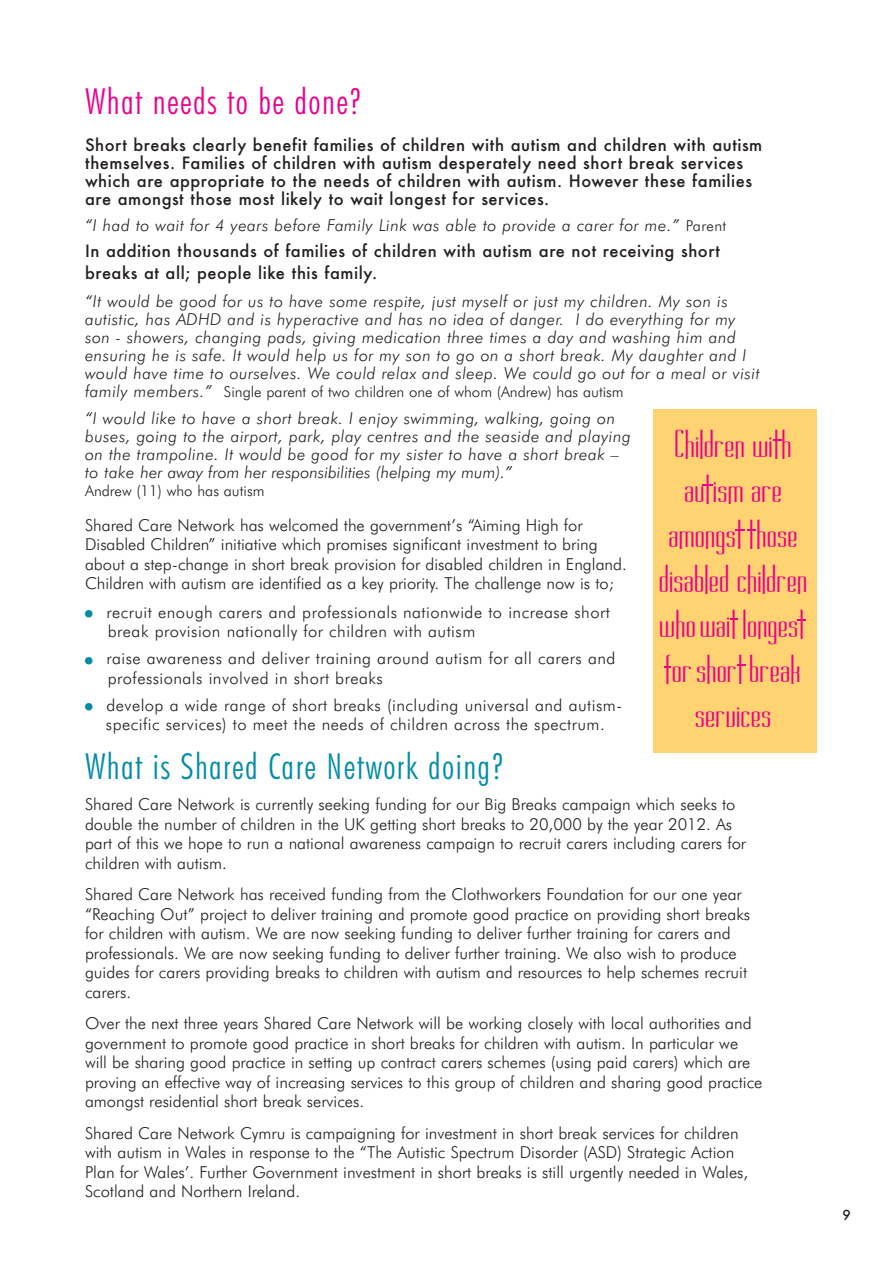
<style>
.page{position:relative;width:893px;height:1263px;background:#fff}
.page>*{position:absolute;margin:0;border:0;box-sizing:border-box;transform-origin:0 0}
.t1{font:39px/45px "Long Cool Mother";letter-spacing:.025em;color:#ec008c;text-align:center}
.t2{font:300 condensed 36px "Futura BT";letter-spacing:.04em;color:#008ca8}
.t3{font:300 condensed 36px "Futura BT";letter-spacing:.04em;color:#ec008c}
.t4{font:300 16.5px/19.5px "Futura BT";color:#231f20}
.t5{font:italic 300 16.5px/18px "Futura BT";letter-spacing:.03em;color:#231f20}
.t6{font:500 16.5px/18px "Futura";letter-spacing:.03em;color:#231f20}
.t7{font:300 16.5px/19.5px "Futura BT";letter-spacing:.03em;color:#231f20}
.t8{font:300 15px "Futura BT";color:#231f20}
.t9{font:500 13.5px "Futura";color:#231f20}
.s1{font-style:normal;font-size:15px}
.s2{font-style:italic;font-size:16.5px}
</style>
<div class="page">
<div style="left:653px;top:409px;width:164px;height:343px;background:#ffd371"></div>
<svg style="left:773px;top:439px;width:8px;height:2px"></svg>
<svg style="left:735px;top:529px;width:20px;height:1px"></svg>
<svg style="left:797px;top:619px;width:9px;height:2px"></svg>
<svg style="left:664px;top:666px;width:7px;height:2px"></svg>
<h2 class="t3" style="left:85px;top:88px;width:277px">What needs to be done?</h2>
<p class="t6" style="left:85px;top:137px;width:679px">Short breaks clearly benefit families of children with autism and children with autism themselves. Families of children with autism desperately need short break services which are appropriate to the needs of children with autism. However these families are amongst those most likely to wait longest for services.</p>
<p class="t5" style="left:85px;top:218px;width:643px">“I had to wait for 4 years before Family Link was able to provide a carer for me.” <span class="s1">Parent</span></p>
<p class="t6" style="left:85px;top:242px;width:637px;line-height:21.5px">In addition thousands of families of children with autism are not receiving short breaks at all; people like this family.</p>
<p class="t5" style="left:85px;top:294px;width:676px">“It would be good for us to have some respite, just myself or just my children. My son is autistic, has ADHD and is hyperactive and has no idea of danger. I do everything for my son - showers, changing pads, giving medication three times a day and washing him and ensuring he is safe. It would help us for my son to go on a short break. My daughter and I would have time to ourselves. We could relax and sleep. We could go out for a meal or visit</p>
<p class="t8" style="left:85px;top:386px;width:540px"><span class="s2">family members.”</span> Single parent of two children one of whom (Andrew) has autism</p>
<p class="t5" style="left:85px;top:411px;width:547px">“I would like to have a short break. I enjoy swimming, walking, going on buses, going to the airport, park, play centres and the seaside and playing on the trampoline. It would be good for my sister to have a short break – to take her away from her responsibilities (helping my mum).”</p>
<p class="t8" style="left:85px;top:485px;width:181px">Andrew (11) who has autism</p>
<p class="t4" style="left:85px;top:517px;width:543px">Shared Care Network has welcomed the government’s “Aiming High for Disabled Children” initiative which promises significant investment to bring about a step-change in short break provision for disabled children in England.<br>Children with autism are identified as a key priority. The challenge now is to;</p>
<p class="t7" style="left:106px;top:604px;width:505px">recruit enough carers and professionals nationwide to increase short break provision nationally for children with autism</p>
<p class="t7" style="left:106px;top:650px;width:510px">raise awareness and deliver training around autism for all carers and professionals involved in short breaks</p>
<p class="t7" style="left:106px;top:697px;width:518px">develop a wide range of short breaks (including universal and autism&shy;specific services) to meet the needs of children across the spectrum.</p>
<h2 class="t2" style="left:85px;top:753px;width:420px">What is Shared Care Network doing?</h2>
<p class="t4" style="left:85px;top:796px;width:663px">Shared Care Network is currently seeking funding for our Big Breaks campaign which seeks to double the number of children in the UK getting short breaks to 20,000 by the year 2012. As part of this we hope to run a national awareness campaign to recruit carers including carers for children with autism.</p>
<p class="t4" style="left:85px;top:886px;width:667px">Shared Care Network has received funding from the Clothworkers Foundation for our one year “Reaching Out” project to deliver training and promote good practice on providing short breaks for children with autism. We are now seeking funding to deliver further training for carers and professionals. We are now seeking funding to deliver further training. We also wish to produce guides for carers providing breaks to children with autism and resources to help schemes recruit carers.</p>
<p class="t4" style="left:85px;top:1015px;width:679px">Over the next three years Shared Care Network will be working closely with local authorities and government to promote good practice in short breaks for children with autism. In particular we will be sharing good practice in setting up contract carers schemes (using paid carers) which are proving an effective way of increasing services to this group of children and sharing good practice amongst residential short break services.</p>
<p class="t4" style="left:85px;top:1125px;width:665px">Shared Care Network Cymru is campaigning for investment in short break services for children with autism in Wales in response to the “The Autistic Spectrum Disorder (ASD) Strategic Action Plan for Wales’. Further Government investment in short breaks is still urgently needed in Wales, Scotland and Northern Ireland.</p>
<h1 class="t1" style="left:659px;top:425px;width:149px">Children with autism are amongst those disabled children who wait longest for short break services</h1>
<p class="t9" style="left:842px;top:1209px;width:10px">9</p>
</div>
